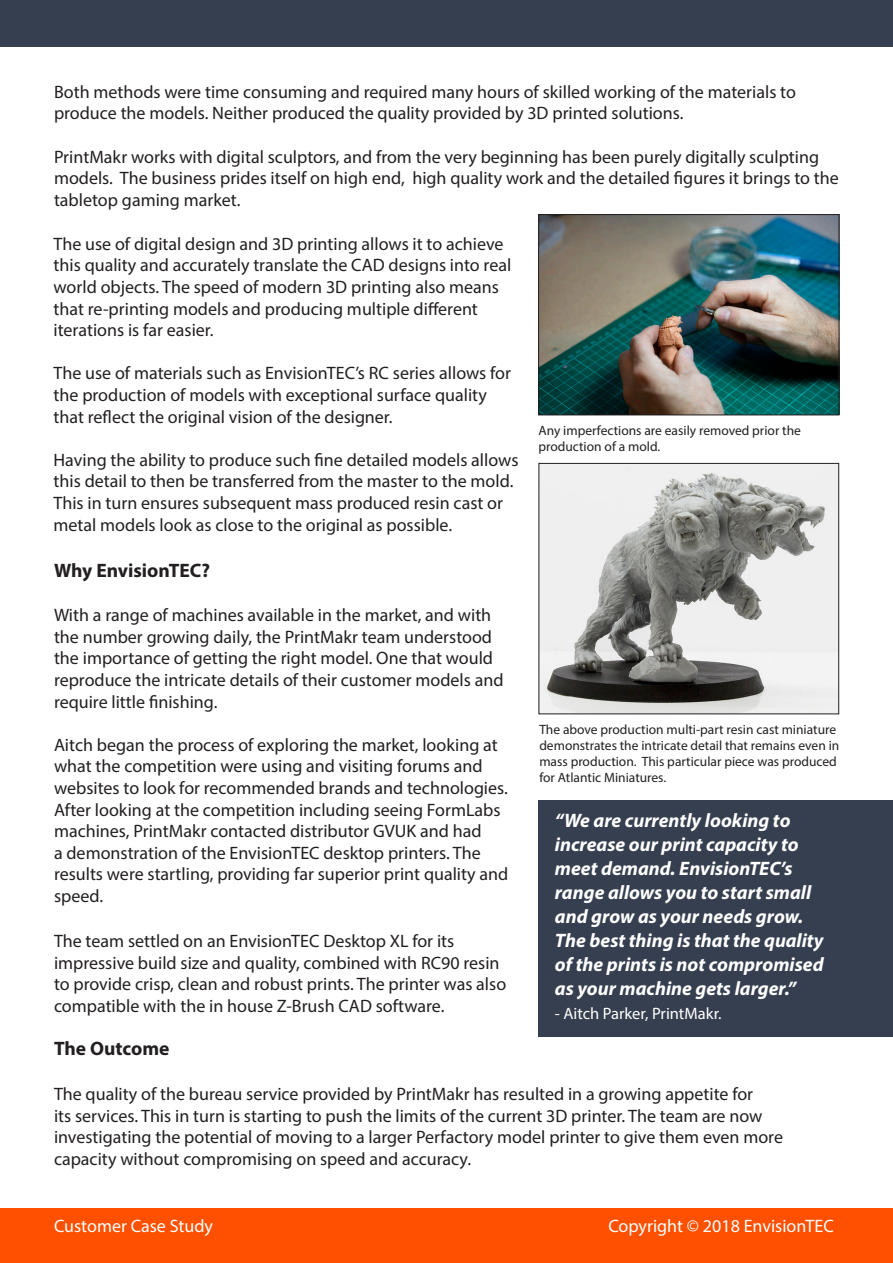
<style>
.page{position:relative;width:893px;height:1263px;background:#fff}
.page>*{position:absolute;margin:0;border:0;box-sizing:border-box;transform-origin:0 0}
.t1{font:italic 700 19.5px/24px "Myriad Pro";color:#fff}
.t2{font:700 19.5px "Myriad Pro";color:#231f20}
.t3{font:18px/21.6px "Myriad Pro";color:#231f20}
.t4{font:18px "Myriad Pro";color:#fff}
.t5{font:16.5px "Myriad Pro";color:#fff}
.t6{font:13.5px/16.2px "Myriad Pro";color:#231f20}
</style>
<div class="page">
<div style="left:538px;top:800px;width:355px;height:237px;background:#363f4f"></div>
<div style="left:0;top:1208px;width:893px;height:55px;background:#ff5000"></div>
<div style="left:0;top:0;width:893px;height:46px;background:#363f4f"></div>
<img style="left:540px;top:465px;width:297px;height:247px">
<div style="left:538px;top:463px;width:301px;height:251px;border:1px solid #231f20"></div>
<img style="left:540px;top:216px;width:297px;height:197px">
<div style="left:538px;top:214px;width:301px;height:201px;border:1px solid #231f20"></div>
<p class="t3" style="left:54px;top:81px;width:743px">Both methods were time consuming and required many hours of skilled working of the materials to produce the models. Neither produced the quality provided by 3D printed solutions.</p>
<p class="t3" style="left:54px;top:146px;width:786px">PrintMakr works with digital sculptors, and from the very beginning has been purely digitally sculpting models. The business prides itself on high end, high quality work and the detailed figures it brings to the tabletop gaming market.</p>
<p class="t3" style="left:54px;top:233px;width:459px">The use of digital design and 3D printing allows it to achieve this quality and accurately translate the CAD designs into real world objects. The speed of modern 3D printing also means that re-printing models and producing multiple different iterations is far easier.</p>
<p class="t3" style="left:54px;top:362px;width:459px">The use of materials such as EnvisionTEC’s RC series allows for the production of models with exceptional surface quality that reflect the original vision of the designer.</p>
<p class="t3" style="left:54px;top:449px;width:466px">Having the ability to produce such fine detailed models allows this detail to then be transferred from the master to the mold.<br>This in turn ensures subsequent mass produced resin cast or metal models look as close to the original as possible.</p>
<p class="t6" style="left:538px;top:422px;width:264px">Any imperfections are easily removed prior the production of a mold.</p>
<p class="t2" style="left:54px;top:558px;width:158px">Why EnvisionTEC?</p>
<p class="t3" style="left:54px;top:604px;width:451px">With a range of machines available in the market, and with the number growing daily, the PrintMakr team understood the importance of getting the right model. One that would reproduce the intricate details of their customer models and require little finishing.</p>
<p class="t3" style="left:54px;top:734px;width:456px">Aitch began the process of exploring the market, looking at what the competition were using and visiting forums and websites to look for recommended brands and technologies.<br>After looking at the competition including seeing FormLabs machines, PrintMakr contacted distributor GVUK and had<br>a demonstration of the EnvisionTEC desktop printers. The results were startling, providing far superior print quality and speed.</p>
<p class="t6" style="left:539px;top:721px;width:301px">The above production multi-part resin cast miniature demonstrates the intricate detail that remains even in mass production. This particular piece was produced for Atlantic Miniatures.</p>
<p class="t1" style="left:555px;top:808px;width:270px">“We are currently looking to increase our print capacity to meet demand. EnvisionTEC’s range allows you to start small and grow as your needs grow.<br>The best thing is that the quality of the prints is not compromised as your machine gets larger.”</p>
<p class="t5" style="left:555px;top:1004px;width:168px">- Aitch Parker, PrintMakr.</p>
<p class="t3" style="left:54px;top:930px;width:454px">The team settled on an EnvisionTEC Desktop XL for its impressive build size and quality, combined with RC90 resin to provide crisp, clean and robust prints. The printer was also compatible with the in house Z-Brush CAD software.</p>
<p class="t2" style="left:54px;top:1036px;width:117px">The Outcome</p>
<p class="t3" style="left:54px;top:1083px;width:730px">The quality of the bureau service provided by PrintMakr has resulted in a growing appetite for<br>its services. This in turn is starting to push the limits of the current 3D printer. The team are now investigating the potential of moving to a larger Perfactory model printer to give them even more capacity without compromising on speed and accuracy.</p>
<p class="t4" style="left:54px;top:1215px;width:161px">Customer Case Study</p>
<p class="t4" style="left:608px;top:1215px;width:227px">Copyright © 2018 EnvisionTEC</p>
</div>
